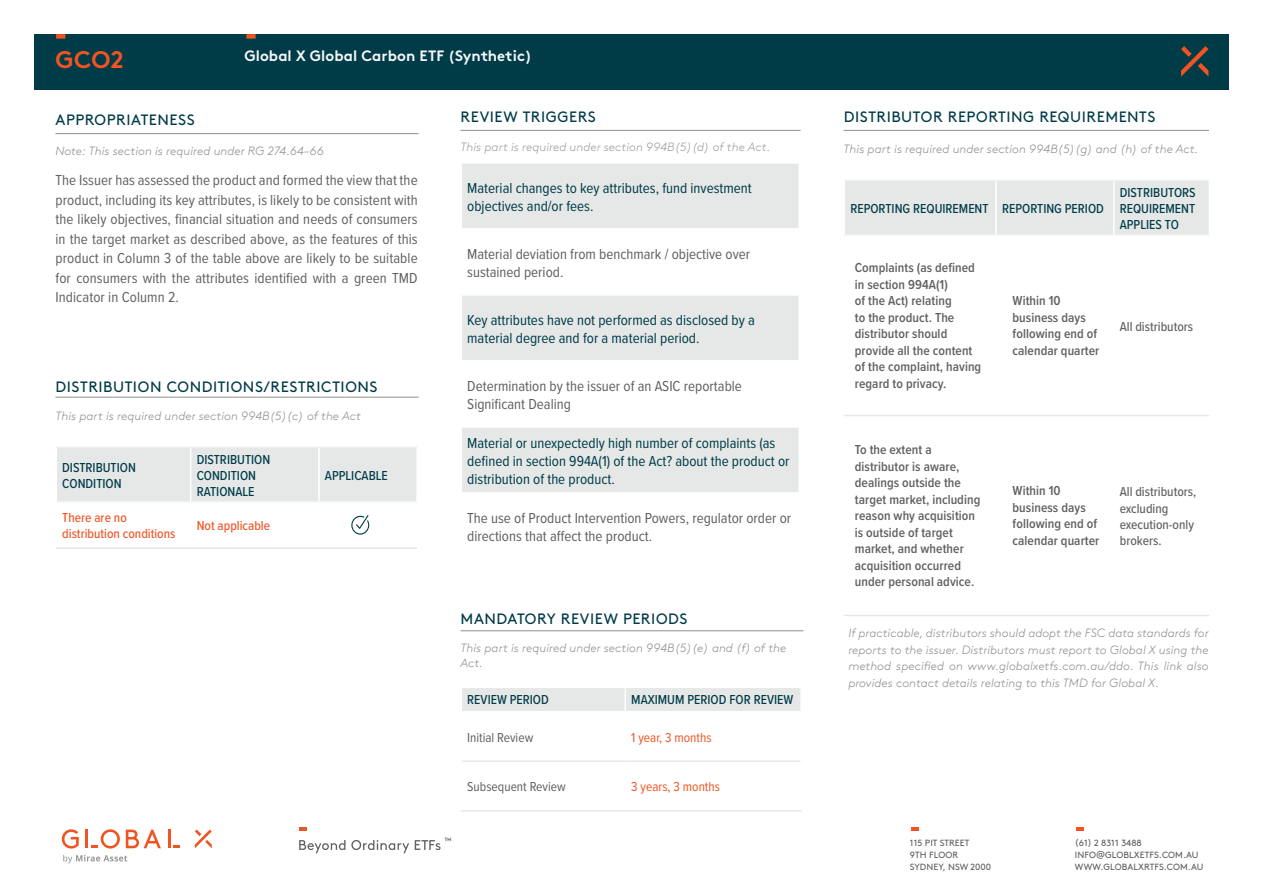
<style>
.page{position:relative;width:1263px;height:893px;background:#fff}
.page>*{position:absolute;margin:0;border:0;box-sizing:border-box;transform-origin:0 0}
.t1{font:700 24px "Brown";color:#f15422}
.t2{font:15px/19.5px "Proxima Nova Cond";letter-spacing:.005em;color:#606160;text-align:justify}
.t3{font:15px/18px "Proxima Nova Cond";color:#003b48}
.t4{font:15px/18px "Proxima Nova Cond";color:#606060}
.t5{font:15px "Brown";letter-spacing:.035em;color:#003b48}
.t6{font:700 15px "Brown";letter-spacing:.005em;color:#f5f7f7}
.t7{font:600 13.5px/16.5px "Proxima Nova Cond";letter-spacing:.005em;color:#606060}
.t8{font:500 13.5px/16.2px "Proxima Nova Cond";color:#003b48}
.t9{font:500 13.5px/16.2px "Proxima Nova Cond";color:#606060}
.t10{font:500 13.5px/16.2px "Proxima Nova Cond";color:#f15422}
.t11{font:13.5px "Proxima Nova Cond";color:#606060}
.t12{font:13.5px "Proxima Nova Cond";color:#f15422}
.t13{font:italic 300 12px/16.5px "Brown";letter-spacing:.005em;color:#8e8e8f}
.t14{font:italic 300 12px "Brown";letter-spacing:.005em;color:#9d9c9c}
.t15{font:9px/12px "Brown";letter-spacing:.01em;color:#606060}
</style>
<div class="page">
<div style="left:34px;top:35px;width:1195px;height:54px;background:#003b48"></div>
<svg style="left:1181px;top:46px;width:27px;height:31px"></svg>
<div style="left:246px;top:34px;width:10px;height:5px;background:#f15422"></div>
<div style="left:56px;top:34px;width:9px;height:5px;background:#f15422"></div>
<svg style="left:299px;top:840px;width:46px;height:13px"></svg>
<svg style="left:351px;top:840px;width:58px;height:13px"></svg>
<svg style="left:415px;top:840px;width:26px;height:10px"></svg>
<svg style="left:299px;top:827px;width:8px;height:3px"></svg>
<svg style="left:1076px;top:827px;width:7px;height:3px"></svg>
<svg style="left:911px;top:827px;width:7px;height:3px"></svg>
<svg style="left:126px;top:830px;width:35px;height:18px"></svg>
<svg style="left:195px;top:829px;width:17px;height:19px"></svg>
<hr style="left:168px;top:830px;width:3px;height:18px;background:#f15422">
<svg style="left:173px;top:846px;width:7px;height:2px"></svg>
<svg style="left:62px;top:829px;width:17px;height:19px"></svg>
<svg style="left:86px;top:829px;width:34px;height:19px"></svg>
<svg style="left:63px;top:855px;width:64px;height:8px"></svg>
<hr style="left:56px;top:133px;width:363px;height:1px;background:#8e8e8f">
<hr style="left:460px;top:130px;width:340px;height:1px;background:#8e8e8f">
<hr style="left:460px;top:630px;width:343px;height:1px;background:#8e8e8f">
<hr style="left:844px;top:130px;width:365px;height:1px;background:#8e8e8f">
<hr style="left:56px;top:397px;width:363px;height:1px;background:#8e8e8f">
<hr style="left:56px;top:446px;width:135px;height:2px;background:#f5f7f7">
<hr style="left:191px;top:446px;width:128px;height:2px;background:#f5f7f7">
<hr style="left:319px;top:446px;width:99px;height:2px;background:#f5f7f7">
<hr style="left:319px;top:501px;width:99px;height:2px;background:#f5f7f7">
<hr style="left:56px;top:547px;width:135px;height:2px;background:#e5e8e7">
<hr style="left:191px;top:547px;width:128px;height:2px;background:#e5e8e7">
<hr style="left:319px;top:547px;width:98px;height:2px;background:#e5e8e7">
<div style="left:845px;top:181px;width:364px;height:53px;background:#e5e8e7"></div>
<hr style="left:844px;top:179px;width:152px;height:2px;background:#f5f7f7">
<hr style="left:996px;top:179px;width:118px;height:2px;background:#f5f7f7">
<hr style="left:1114px;top:179px;width:96px;height:2px;background:#f5f7f7">
<hr style="left:844px;top:234px;width:152px;height:2px;background:#f5f7f7">
<hr style="left:996px;top:234px;width:118px;height:2px;background:#f5f7f7">
<hr style="left:1114px;top:234px;width:96px;height:2px;background:#f5f7f7">
<hr style="left:844px;top:415px;width:152px;height:1px;background:#e5e8e7">
<hr style="left:996px;top:415px;width:118px;height:1px;background:#e5e8e7">
<hr style="left:1114px;top:415px;width:95px;height:1px;background:#e5e8e7">
<hr style="left:844px;top:615px;width:152px;height:1px;background:#e5e8e7">
<hr style="left:996px;top:615px;width:118px;height:1px;background:#e5e8e7">
<hr style="left:1114px;top:615px;width:95px;height:1px;background:#e5e8e7">
<hr style="left:995px;top:181px;width:2px;height:53px;background:#fff">
<hr style="left:1113px;top:181px;width:1px;height:53px;background:#fff">
<svg style="left:56px;top:448px;width:361px;height:100px"></svg>
<div style="left:462px;top:164px;width:336px;height:64px;background:#e5e8e7"></div>
<svg style="left:462px;top:296px;width:336px;height:196px;fill:#e5e8e7"></svg>
<hr style="left:460px;top:360px;width:340px;height:2px;background:#fff">
<hr style="left:460px;top:426px;width:340px;height:2px;background:#fff">
<div style="left:462px;top:688px;width:338px;height:23px;background:#e5e8e7"></div>
<hr style="left:624px;top:688px;width:2px;height:23px;background:#fff">
<hr style="left:462px;top:760px;width:163px;height:2px;background:#e5e8e7">
<hr style="left:625px;top:760px;width:175px;height:2px;background:#e5e8e7">
<hr style="left:460px;top:810px;width:165px;height:1px;background:#e5e8e7">
<hr style="left:625px;top:810px;width:177px;height:1px;background:#e5e8e7">
<h1 class="t1" style="left:56px;top:40px;width:70px">GCO2</h1>
<p class="t6" style="left:244px;top:44px;width:289px">Global X Global Carbon ETF (Synthetic)</p>
<p class="t5" style="left:56px;top:109px;width:141px">APPROPRIATENESS</p>
<p class="t5" style="left:461px;top:105px;width:137px">REVIEW TRIGGERS</p>
<p class="t13" style="left:56px;top:142px;width:270px">Note: This section is required under RG 274.64–66</p>
<p class="t2" style="left:56px;top:170px;width:364px">The Issuer has assessed the product and formed the view that the product, including its key attributes, is likely to be consistent with the likely objectives, financial situation and needs of consumers in the target market as described above, as the features of this product in Column 3 of the table above are likely to be suitable for consumers with the attributes identified with a green TMD Indicator in Column 2.</p>
<p class="t5" style="left:56px;top:375px;width:324px">DISTRIBUTION CONDITIONS/RESTRICTIONS</p>
<p class="t13" style="left:56px;top:407px;width:307px">This part is required under section 994B(5)(c) of the Act</p>
<p class="t8" style="left:62px;top:459px;width:75px">DISTRIBUTION<br>CONDITION</p>
<p class="t8" style="left:197px;top:450px;width:75px">DISTRIBUTION<br>CONDITION<br>RATIONALE</p>
<p class="t10" style="left:62px;top:509px;width:115px">There are no distribution conditions</p>
<p class="t10" style="left:197px;top:517px;width:75px">Not applicable</p>
<p class="t8" style="left:325px;top:467px;width:64px">APPLICABLE</p>
<p class="t14" style="left:460px;top:138px;width:311px">This part is required under section 994B(5)(d) of the Act.</p>
<p class="t3" style="left:467px;top:178px;width:286px">Material changes to key attributes, fund investment objectives and/or fees.</p>
<p class="t4" style="left:467px;top:244px;width:284px">Material deviation from benchmark / objective over sustained period.</p>
<p class="t3" style="left:467px;top:310px;width:289px">Key attributes have not performed as disclosed by a material degree and for a material period.</p>
<p class="t4" style="left:467px;top:376px;width:276px">Determination by the issuer of an ASIC reportable<br>Significant Dealing</p>
<p class="t3" style="left:467px;top:433px;width:324px">Material or unexpectedly high number of complaints (as defined in section 994A(1) of the Act? about the product or distribution of the product.</p>
<p class="t4" style="left:467px;top:508px;width:325px">The use of Product Intervention Powers, regulator order or directions that affect the product.</p>
<p class="t5" style="left:461px;top:607px;width:228px">MANDATORY REVIEW PERIODS</p>
<p class="t13" style="left:460px;top:640px;width:327px;line-height:14.4px">This part is required under section 994B(5)(e) and (f) of the<br>Act.</p>
<p class="t8" style="left:467px;top:691px;width:83px">REVIEW PERIOD</p>
<p class="t8" style="left:631px;top:691px;width:164px">MAXIMUM PERIOD FOR REVIEW</p>
<p class="t11" style="left:467px;top:727px;width:68px">Initial Review</p>
<p class="t12" style="left:631px;top:727px;width:82px">1 year, 3 months</p>
<p class="t11" style="left:467px;top:777px;width:100px">Subsequent Review</p>
<p class="t12" style="left:631px;top:777px;width:90px">3 years, 3 months</p>
<p class="t15" style="left:444px;top:834px;width:9px">™</p>
<p class="t5" style="left:844px;top:105px;width:313px">DISTRIBUTOR REPORTING REQUIREMENTS</p>
<p class="t13" style="left:844px;top:140px;width:356px">This part is required under section 994B(5)(g) and (h) of the Act.</p>
<p class="t8" style="left:850px;top:200px;width:255px">REPORTING REQUIREMENT REPORTING PERIOD</p>
<p class="t7" style="left:855px;top:259px;width:128px">Complaints (as defined in section 994A(1)<br>of the Act) relating<br>to the product. The distributor should provide all the content of the complaint, having regard to privacy.</p>
<p class="t7" style="left:1012px;top:292px;width:88px">Within 10 business days following end of calendar quarter</p>
<p class="t8" style="left:1120px;top:184px;width:77px;text-align:justify">DISTRIBUTORS REQUIREMENT APPLIES TO</p>
<p class="t9" style="left:1120px;top:318px;width:75px">All distributors</p>
<p class="t7" style="left:855px;top:441px;width:127px">To the extent a distributor is aware, dealings outside the target market, including reason why acquisition is outside of target market, and whether acquisition occurred under personal advice.</p>
<p class="t7" style="left:1012px;top:482px;width:88px">Within 10 business days following end of calendar quarter</p>
<p class="t9" style="left:1120px;top:483px;width:78px">All distributors, excluding execution-only brokers.</p>
<p class="t13" style="left:848px;top:624px;width:362px;text-align:justify">If practicable, distributors should adopt the FSC data standards for reports to the issuer. Distributors must report to Global X using the method specified on www.globalxetfs.com.au/ddo. This link also provides contact details relating to this TMD for Global X.</p>
<p class="t15" style="left:910px;top:836px;width:83px">115 PIT STREET<br>9TH FLOOR<br>SYDNEY, NSW 2000</p>
<p class="t15" style="left:1075px;top:836px;width:130px">(61) 2 8311 3488<br>INFO@GLOBLXETFS.COM.AU<br>WWW.GLOBALXRTFS.COM.AU</p>
</div>
